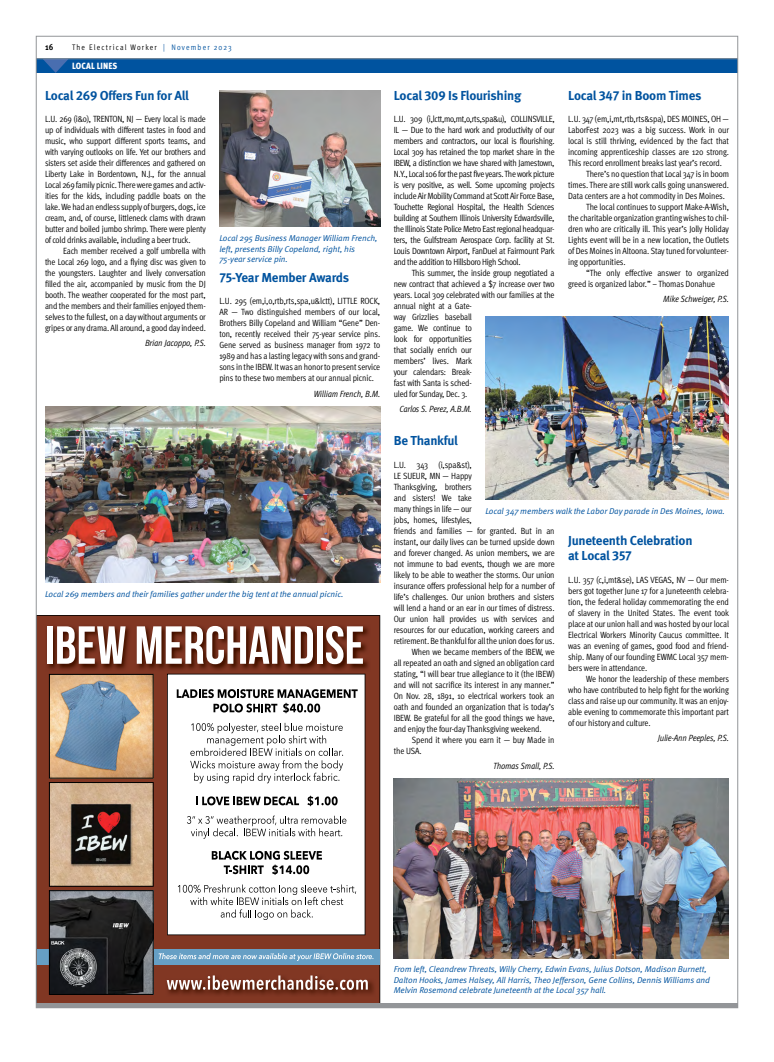
<style>
.page{position:relative;width:774px;height:1062px;background:#fff}
.page>*{position:absolute;margin:0;border:0;box-sizing:border-box;transform-origin:0 0}
.Local_Lines_-_B_Head{font:700 13px/15px "Meta Pro";letter-spacing:-.02em;color:#00539f}
.Local_Lines_-_Text_N{font:9px/11px "Meta Pro Cond Norm";letter-spacing:-.015em;color:#000;text-align:justify}
.Local_Lines_-_Text{font:9px/11px "Meta Pro Cond Norm";letter-spacing:-.02em;color:#000;text-align:justify}
.Local_Lines_-_Byline{font:9px "Meta Pro Cond Norm Ita";letter-spacing:-.01em;color:#000}
.t1{font:900 condensed 9px "Meta Pro";letter-spacing:.015em;color:#fff}
.t2{font:700 condensed 9px "Meta Pro";color:#000}
.Cutline{font:8.5px/10.5px "Meta Pro Norm Ita";letter-spacing:-.01em;color:#00539f}
.t3{font:8px "Meta Pro Cond Norm";letter-spacing:.15em;color:#000}
.s1{color:#00539f}
</style>
<div class="page">
<img style="left:394px;top:779px;width:335px;height:180px">
<img style="left:485px;top:317px;width:244px;height:182px">
<img style="left:219px;top:90px;width:161px;height:136px">
<img style="left:45px;top:406px;width:335px;height:177px">
<svg style="left:38px;top:615px;width:342px;height:388px;background:#7c3521"></svg>
<img style="left:45px;top:625px;width:326px;height:47px">
<div style="left:47px;top:626px;width:6px;height:38px;background:#fff"></div>
<svg style="left:57px;top:626px;width:69px;height:38px"></svg>
<svg style="left:137px;top:626px;width:176px;height:38px"></svg>
<div style="left:317px;top:626px;width:6px;height:38px;background:#fff"></div>
<svg style="left:326px;top:626px;width:37px;height:38px"></svg>
<img style="left:166px;top:974px;width:210px;height:23px">
<div style="left:37px;top:949px;width:342px;height:16px;background:#669fc5"></div>
<svg style="left:49px;top:674px;width:324px;height:321px"></svg>
<div style="left:36px;top:58px;width:702px;height:15px;background:#00539f"></div>
<svg style="left:43px;top:59px;width:26px;height:14px"></svg>
<div style="left:36px;top:1003px;width:702px;height:5px;background:#939598"></div>
<hr style="left:36px;top:58px;width:702px;height:1px;background:#939598">
<p class="t2" style="left:45px;top:40px;width:10px">16</p>
<p class="t3" style="left:72px;top:42px;width:161px">The Electrical Worker <span class="s1">| November 2023</span></p>
<p class="t1" style="left:72px;top:59px;width:47px">LOCAL LINES</p>
<p class="Local_Lines_-_B_Head" style="left:45px;top:87px;width:146px">Local 269 Offers Fun for All</p>
<p class="Local_Lines_-_Text_N" style="left:45px;top:113px;width:162px">L.U. 269 (i&amp;o), TRENTON, NJ — Every local is made up of individuals with different tastes in food and music, who support different sports teams, and with varying outlooks on life. Yet our brothers and sisters set aside their differences and gathered on Liberty Lake in Bordentown, N.J., for the annual Local 269 family picnic. There were games and activ&shy;ities for the kids, including paddle boats on the lake. We had an endless supply of burgers, dogs, ice cream, and, of course, littleneck clams with drawn butter and boiled jumbo shrimp. There were plenty of cold drinks available, including a beer truck.</p>
<p class="Local_Lines_-_Text" style="left:45px;top:245px;width:162px;text-indent:18px">Each member received a golf umbrella with the Local 269 logo, and a flying disc was given to the youngsters. Laughter and lively conversation filled the air, accompanied by music from the DJ booth. The weather cooperated for the most part, and the members and their families enjoyed them&shy;selves to the fullest, on a day without arguments or gripes or any drama. All around, a good day indeed.</p>
<p class="Local_Lines_-_Byline" style="left:145px;top:337px;width:62px">Brian Jacoppo, P.S.</p>
<p class="Cutline" style="left:219px;top:232px;width:160px">Local 295 Business Manager William French, left, presents Billy Copeland, right, his<br>75-year service pin.</p>
<p class="Local_Lines_-_B_Head" style="left:219px;top:269px;width:131px">75-Year Member Awards</p>
<p class="Local_Lines_-_Text_N" style="left:219px;top:295px;width:162px">L.U. 295 (em,i,o,rtb,rts,spa,u&amp;lctt), LITTLE ROCK, AR — Two distinguished members of our local, Brothers Billy Copeland and William “Gene” Den&shy;ton, recently received their 75-year service pins.<br>Gene served as business manager from 1972 to 1989 and has a lasting legacy with sons and grand&shy;sons in the IBEW. It was an honor to present service pins to these two members at our annual picnic.</p>
<p class="Local_Lines_-_Byline" style="left:314px;top:387px;width:68px">William French, B.M.</p>
<p class="Cutline" style="left:45px;top:589px;width:300px">Local 269 members and their families gather under the big tent at the annual picnic.</p>
<p class="Local_Lines_-_B_Head" style="left:394px;top:87px;width:129px">Local 309 Is Flourishing</p>
<p class="Local_Lines_-_Text_N" style="left:394px;top:113px;width:163px">L.U. 309 (i,lctt,mo,mt,o,rts,spa&amp;u), COLLINSVILLE, IL — Due to the hard work and productivity of our members and contractors, our local is flourishing.<br>Local 309 has retained the top market share in the IBEW, a distinction we have shared with Jamestown, N.Y., Local 106 for the past five years. The work picture is very positive, as well. Some upcoming projects include Air Mobility Command at Scott Air Force Base, Touchette Regional Hospital, the Health Sciences building at Southern Illinois University Edwardsville, the Illinois State Police Metro East regional headquar&shy;ters, the Gulfstream Aerospace Corp. facility at St.<br>Louis Downtown Airport, FanDuel at Fairmount Park and the addition to Hillsboro High School.</p>
<p class="Local_Lines_-_Text" style="left:394px;top:267px;width:162px;text-align:left;text-indent:18px">This summer, the inside group negotiated a new contract that achieved a $7 increase over two years. Local 309 celebrated with our families at the annual night at a Gate-<br>way Grizzlies baseball<br>game. We continue to<br>look for opportunities<br>that socially enrich our<br>members’ lives. Mark<br>your calendars: Break-<br>fast with Santa is sched-<br>uled for Sunday, Dec. 3.</p>
<p class="Local_Lines_-_Byline" style="left:399px;top:403px;width:74px">Carlos S. Perez, A.B.M.</p>
<p class="Local_Lines_-_B_Head" style="left:394px;top:433px;width:66px">Be Thankful</p>
<p class="Local_Lines_-_Text_N" style="left:394px;top:458px;width:162px;text-align:left">L.U. 343 (i,spa&amp;st),<br>LE SUEUR, MN — Happy<br>Thanksgiving, brothers<br>and sisters! We take<br>many things in life — our<br>jobs, homes, lifestyles,<br>friends and families — for granted. But in an instant, our daily lives can be turned upside down and forever changed. As union members, we are not immune to bad events, though we are more likely to be able to weather the storms. Our union insurance offers professional help for a number of life’s challenges. Our union brothers and sisters will lend a hand or an ear in our times of distress.<br>Our union hall provides us with services and resources for our education, working careers and retirement. Be thankful for all the union does for us.</p>
<p class="Local_Lines_-_Text" style="left:394px;top:645px;width:162px;text-indent:18px">When we became members of the IBEW, we all repeated an oath and signed an obligation card stating, “I will bear true allegiance to it (the IBEW) and will not sacrifice its interest in any manner.” On Nov. 28, 1891, 10 electrical workers took an oath and founded an organization that is today’s IBEW. Be grateful for all the good things we have, and enjoy the four-day Thanksgiving weekend.</p>
<p class="Local_Lines_-_Text" style="left:394px;top:733px;width:162px;text-indent:18px">Spend it where you earn it — buy Made in the USA.</p>
<p class="Local_Lines_-_Byline" style="left:493px;top:759px;width:63px">Thomas Small, P.S.</p>
<p class="Local_Lines_-_B_Head" style="left:568px;top:87px;width:135px">Local 347 in Boom Times</p>
<p class="Local_Lines_-_Text_N" style="left:568px;top:113px;width:162px">L.U. 347 (em,i,mt,rtb,rts&amp;spa), DES MOINES, OH — LaborFest 2023 was a big success. Work in our local is still thriving, evidenced by the fact that incoming apprenticeship classes are 120 strong.<br>This record enrollment breaks last year’s record.</p>
<p class="Local_Lines_-_Text" style="left:568px;top:168px;width:162px;text-indent:18px">There’s no question that Local 347 is in boom times. There are still work calls going unanswered.<br>Data centers are a hot commodity in Des Moines.</p>
<p class="Local_Lines_-_Text" style="left:568px;top:201px;width:162px;text-indent:18px">The local continues to support Make-A-Wish, the charitable organization granting wishes to chil&shy;dren who are critically ill. This year’s Jolly Holiday Lights event will be in a new location, the Outlets of Des Moines in Altoona. Stay tuned for volunteer&shy;ing opportunities.</p>
<p class="Local_Lines_-_Text" style="left:568px;top:267px;width:162px;text-indent:18px">“The only effective answer to organized greed is organized labor.” – Thomas Donahue</p>
<p class="Local_Lines_-_Byline" style="left:663px;top:293px;width:67px">Mike Schweiger, P.S.</p>
<p class="Cutline" style="left:485px;top:505px;width:241px">Local 347 members walk the Labor Day parade in Des Moines, Iowa.</p>
<p class="Local_Lines_-_B_Head" style="left:568px;top:533px;width:126px">Juneteenth Celebration at Local 357</p>
<p class="Local_Lines_-_Text_N" style="left:568px;top:573px;width:163px">L.U. 357 (c,i,mt&amp;se), LAS VEGAS, NV — Our mem&shy;bers got together June 17 for a Juneteenth celebra&shy;tion, the federal holiday commemorating the end of slavery in the United States. The event took place at our union hall and was hosted by our local Electrical Workers Minority Caucus committee. It was an evening of games, good food and friend&shy;ship. Many of our founding EWMC Local 357 mem&shy;bers were in attendance.</p>
<p class="Local_Lines_-_Text" style="left:568px;top:672px;width:162px;text-indent:18px">We honor the leadership of these members who have contributed to help fight for the working class and raise up our community. It was an enjoy&shy;able evening to commemorate this important part of our history and culture.</p>
<p class="Local_Lines_-_Byline" style="left:658px;top:731px;width:73px">Julie-Ann Peeples, P.S.</p>
<p class="Cutline" style="left:394px;top:964px;width:318px">From left, Cleandrew Threats, Willy Cherry, Edwin Evans, Julius Dotson, Madison Burnett,<br>Dalton Hooks, James Halsey, All Harris, Theo Jefferson, Gene Collins, Dennis Williams and<br>Melvin Rosemond celebrate Juneteenth at the Local 357 hall.</p>
</div>
